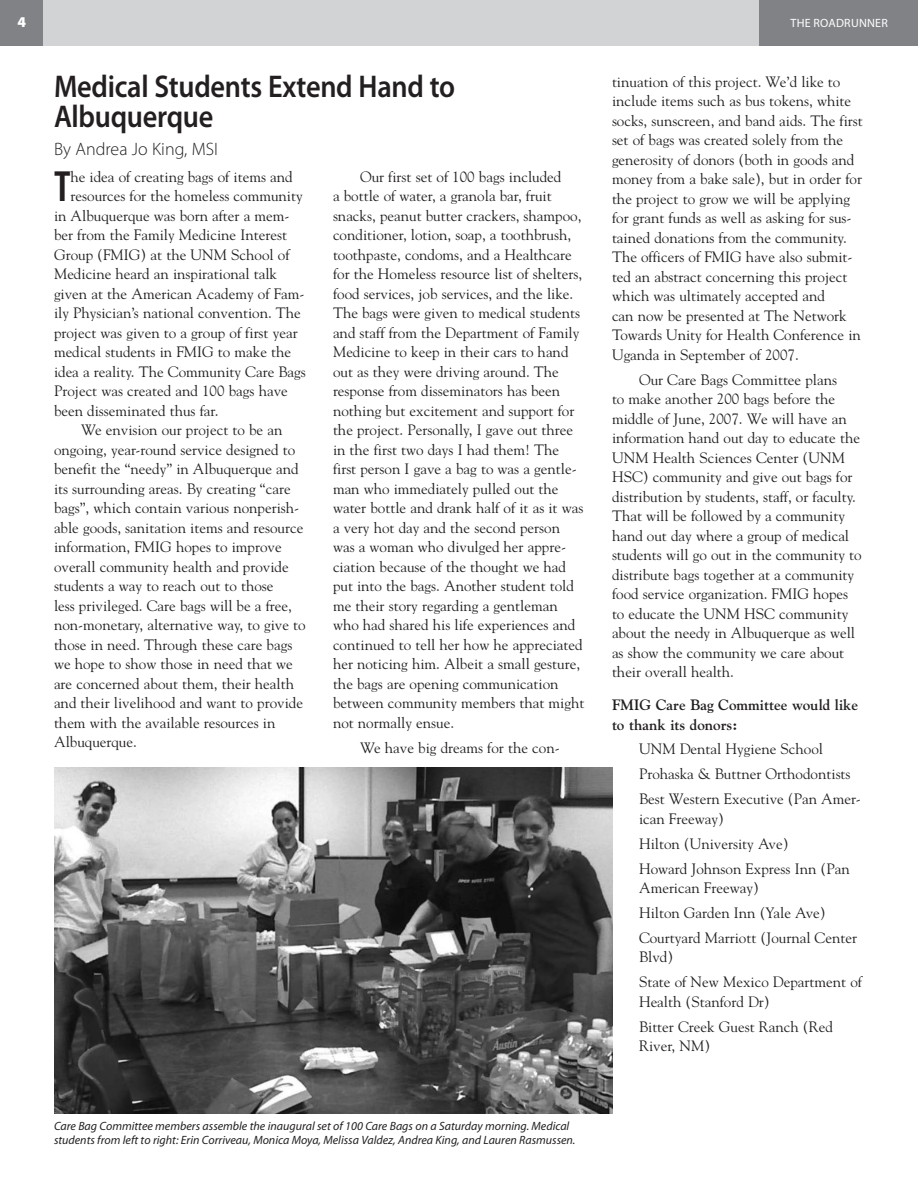
<style>
.page{position:relative;width:918px;height:1188px;background:#fff}
.page>*{position:absolute;margin:0;border:0;box-sizing:border-box;transform-origin:0 0}
.t1{font:600 condensed 43.95px "Myriad Pro";color:#231f20}
.t2{font:600 31.5px/30px "Myriad Pro";letter-spacing:-.01em;color:#231f20;scale:.9 1}
.t3{font:300 18px "Myriad Pro";color:#231f20}
.t4{font:15px/19.5px "Goudy";color:#231f20}
.t5{font:700 15px/19.5px "Goudy";color:#231f20}
.t6{font:900 15px "Myriad Pro";color:#fff}
.t7{font:italic 12px/14.4px "Myriad Pro";color:#231f20}
.t8{font:12px "Myriad Pro";letter-spacing:.02em;color:#fff}
</style>
<div class="page">
<div style="left:35px;top:0;width:743px;height:45px;background:#d1d3d4"></div>
<div style="left:0;top:0;width:42px;height:45px;background:#808285"></div>
<div style="left:760px;top:0;width:158px;height:45px;background:#808285"></div>
<img style="left:54px;top:767px;width:558px;height:346px">
<p class="t6" style="left:17px;top:12px;width:10px">4</p>
<p class="t8" style="left:790px;top:16px;width:47px">THE ROADR</p>
<p class="t8" style="left:851px;top:16px;width:36px">UNNER</p>
<h2 class="t2" style="left:54px;top:71px;width:447px">Medical Students Extend Hand to<br>Albuquerque</h2>
<p class="t3" style="left:54px;top:139px;width:165px">By Andrea Jo King, MSI</p>
<h1 class="t1" style="left:54px;top:160px;width:18px">T</h1>
<p class="t4" style="left:71px;top:167px;width:224px">he idea of creating bags of items and</p>
<p class="t4" style="left:71px;top:186px;width:234px">resources for the homeless community</p>
<p class="t4" style="left:54px;top:206px;width:237px">in Albuquerque was born after a mem-</p>
<p class="t4" style="left:54px;top:225px;width:235px">ber from the Family Medicine Interest</p>
<p class="t4" style="left:54px;top:245px;width:237px">Group (FMIG) at the UNM School of</p>
<p class="t4" style="left:54px;top:264px;width:225px">Medicine heard an inspirational talk</p>
<p class="t4" style="left:54px;top:284px;width:252px">given at the American Academy of Fam-</p>
<p class="t4" style="left:54px;top:303px;width:248px">ily Physician’s national convention. The</p>
<p class="t4" style="left:54px;top:323px;width:245px">project was given to a group of first year</p>
<p class="t4" style="left:54px;top:342px;width:239px">medical students in FMIG to make the</p>
<p class="t4" style="left:54px;top:362px;width:253px">idea a reality. The Community Care Bags</p>
<p class="t4" style="left:54px;top:381px;width:235px">Project was created and 100 bags have</p>
<p class="t4" style="left:54px;top:401px;width:166px">been disseminated thus far.</p>
<p class="t4" style="left:81px;top:420px;width:203px">We envision our project to be an</p>
<p class="t4" style="left:54px;top:440px;width:243px">ongoing, year-round service designed to</p>
<p class="t4" style="left:54px;top:459px;width:246px">benefit the “needy” in Albuquerque and</p>
<p class="t4" style="left:54px;top:479px;width:238px">its surrounding areas. By creating “care</p>
<p class="t4" style="left:54px;top:498px;width:247px">bags”, which contain various nonperish-</p>
<p class="t4" style="left:54px;top:517px;width:251px">able goods, sanitation items and resource</p>
<p class="t4" style="left:54px;top:537px;width:229px">information, FMIG hopes to improve</p>
<p class="t4" style="left:54px;top:556px;width:236px">overall community health and provide</p>
<p class="t4" style="left:54px;top:576px;width:221px">students a way to reach out to those</p>
<p class="t4" style="left:54px;top:595px;width:239px">less privileged. Care bags will be a free,</p>
<p class="t4" style="left:54px;top:615px;width:253px">non-monetary, alternative way, to give to</p>
<p class="t4" style="left:54px;top:634px;width:240px">those in need. Through these care bags</p>
<p class="t4" style="left:54px;top:654px;width:240px">we hope to show those in need that we</p>
<p class="t4" style="left:54px;top:673px;width:242px">are concerned about them, their health</p>
<p class="t4" style="left:54px;top:693px;width:251px">and their livelihood and want to provide</p>
<p class="t4" style="left:54px;top:712px;width:223px">them with the available resources in</p>
<p class="t4" style="left:54px;top:732px;width:84px">Albuquerque.</p>
<p class="t4" style="left:333px;top:166px;width:253px;text-indent:27px">Our first set of 100 bags included<br>a bottle of water, a granola bar, fruit snacks, peanut butter crackers, shampoo, conditioner, lotion, soap, a toothbrush, toothpaste, condoms, and a Healthcare for the Homeless resource list of shelters, food services, job services, and the like.<br>The bags were given to medical students and staff from the Department of Family Medicine to keep in their cars to hand out as they were driving around. The response from disseminators has been nothing but excitement and support for the project. Personally, I gave out three in the first two days I had them! The first person I gave a bag to was a gentle&shy;man who immediately pulled out the water bottle and drank half of it as it was a very hot day and the second person was a woman who divulged her appre&shy;ciation because of the thought we had put into the bags. Another student told me their story regarding a gentleman who had shared his life experiences and continued to tell her how he appreciated her noticing him. Albeit a small gesture, the bags are opening communication between community members that might not normally ensue.</p>
<p class="t4" style="left:360px;top:737px;width:201px">We have big dreams for the con-</p>
<p class="t7" style="left:54px;top:1119px;width:523px">Care Bag Committee members assemble the inaugural set of 100 Care Bags on a Saturday morning. Medical students from left to right: Erin Corriveau, Monica Moya, Melissa Valdez, Andrea King, and Lauren Rasmussen.</p>
<p class="t4" style="left:612px;top:71px;width:252px">tinuation of this project. We’d like to include items such as bus tokens, white socks, sunscreen, and band aids. The first set of bags was created solely from the generosity of donors (both in goods and money from a bake sale), but in order for the project to grow we will be applying for grant funds as well as asking for sus&shy;tained donations from the community.<br>The officers of FMIG have also submit&shy;ted an abstract concerning this project which was ultimately accepted and<br>can now be presented at The Network Towards Unity for Health Conference in Uganda in September of 2007.</p>
<p class="t4" style="left:612px;top:369px;width:251px;text-indent:27px">Our Care Bags Committee plans<br>to make another 200 bags before the middle of June, 2007. We will have an information hand out day to educate the UNM Health Sciences Center (UNM HSC) community and give out bags for distribution by students, staff, or faculty.<br>That will be followed by a community hand out day where a group of medical students will go out in the community to distribute bags together at a community food service organization. FMIG hopes to educate the UNM HSC community about the needy in Albuquerque as well as show the community we care about their overall health.</p>
<p class="t5" style="left:612px;top:695px;width:248px">FMIG Care Bag Committee would like to thank its donors:</p>
<p class="t4" style="left:639px;top:736px;width:223px;line-height:24.9px">UNM Dental Hygiene School<br>Prohaska &amp; Buttner Orthodontists<br>Best Western Executive (Pan Amer-</p>
<p class="t4" style="left:639px;top:806px;width:212px;line-height:24.9px">ican Freeway)<br>Hilton (University Ave)<br>Howard Johnson Express Inn (Pan</p>
<p class="t4" style="left:639px;top:875px;width:220px;line-height:24.9px">American Freeway)<br>Hilton Garden Inn (Yale Ave)<br>Courtyard Marriott (Journal Center</p>
<p class="t4" style="left:639px;top:944px;width:225px;line-height:24.9px">Blvd)<br>State of New Mexico Department of</p>
<p class="t4" style="left:639px;top:989px;width:195px;line-height:24.9px">Health (Stanford Dr)<br>Bitter Creek Guest Ranch (Red</p>
<p class="t4" style="left:639px;top:1036px;width:73px">River, NM)</p>
</div>
